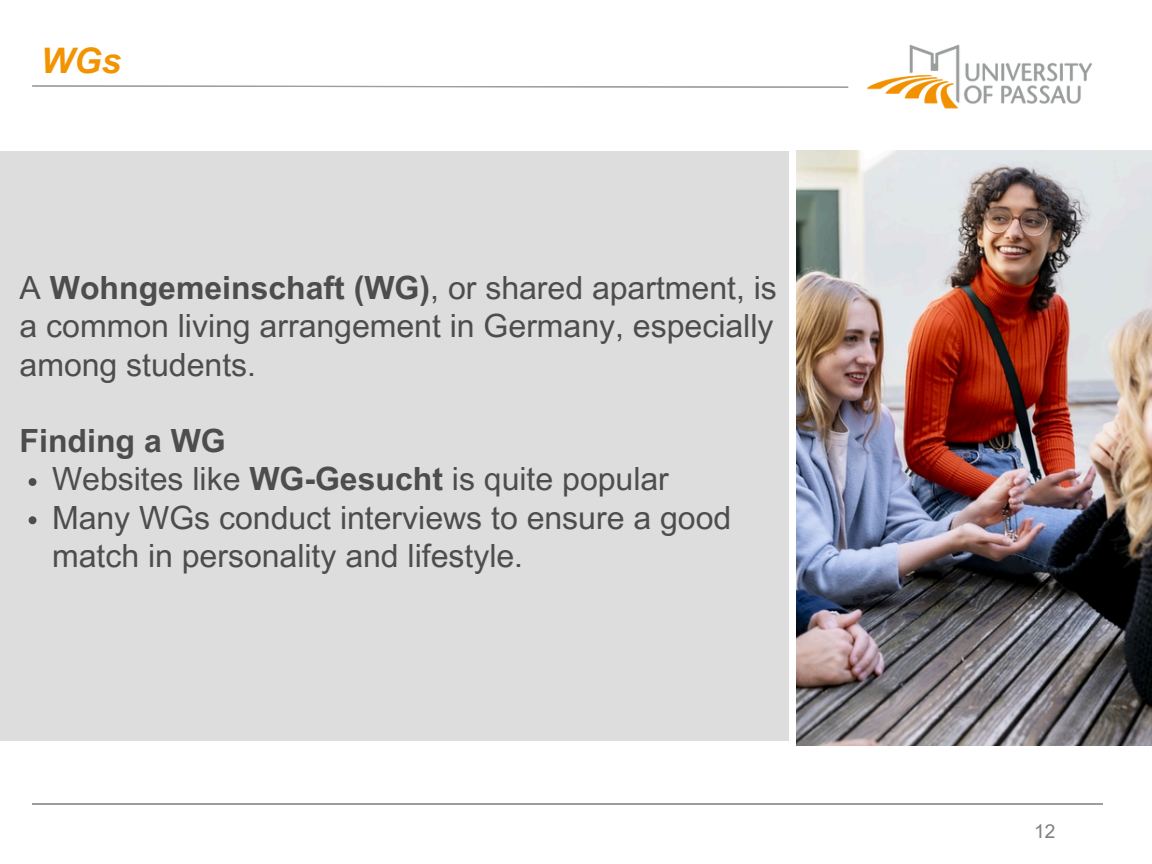
<style>
.page{position:relative;width:1152px;height:864px;background:#fff}
.page>*{position:absolute;margin:0;border:0;box-sizing:border-box;transform-origin:0 0}
.t1{font:italic 700 35.25px "Arial MT Pro";color:#f29400}
.t2{font:31.95px/38.2px "Arial MT Pro";color:#4d4d4d;text-align:justify}
.t3{font:700 31.95px "Arial MT Pro";color:#4d4d4d}
.t4{font:19.2px "Arial MT Pro";color:#7f7f7f}
.s1{font-weight:700}
</style>
<div class="page">
<img style="left:866px;top:44px;width:226px;height:65px">
<svg style="left:32px;top:85px;width:816px;height:3px"></svg>
<hr style="left:32px;top:803px;width:1070px;height:2px;background:#999f9e">
<div style="left:0;top:151px;width:789px;height:589px;background:#ddd"></div>
<svg style="left:29px;top:478px;width:7px;height:8px"></svg>
<svg style="left:29px;top:516px;width:7px;height:8px"></svg>
<img style="left:796px;top:151px;width:356px;height:595px">
<p class="t1" style="left:41px;top:47px;width:82px">WGs</p>
<p class="t2" style="left:20px;top:273px;width:759px">A <span class="s1">Wohngemeinschaft (WG)</span>, or shared apartment, is a common living arrangement in Germany, especially among students.</p>
<p class="t3" style="left:20px;top:429px;width:208px">Finding a WG</p>
<h1 class="t2" style="left:52px;top:464px;width:618px">Websites like <span class="s1">WG-Gesucht</span> is quite popular</h1>
<p class="t2" style="left:52px;top:502px;width:681px">Many WGs conduct interviews to ensure a good match in personality and lifestyle.</p>
<h1 class="t4" style="left:1034px;top:824px;width:23px">12</h1>
</div>
